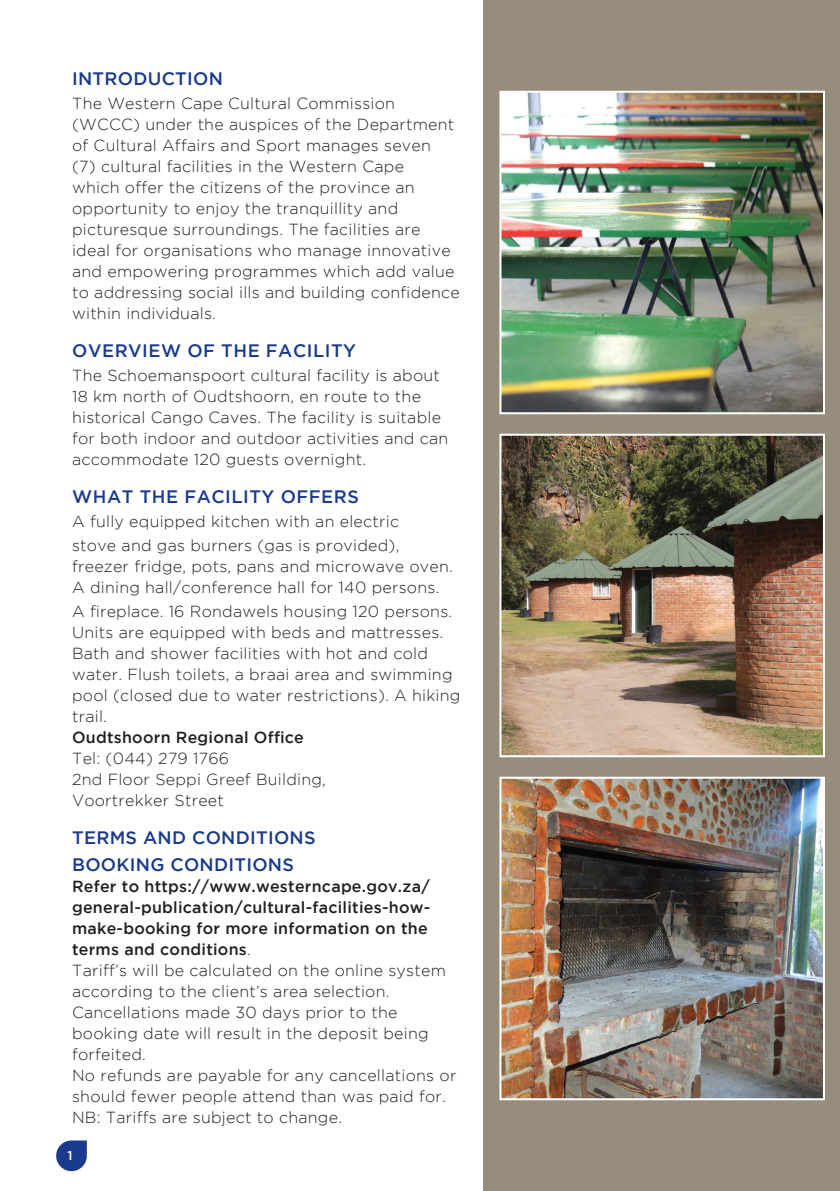
<style>
.page{position:relative;width:840px;height:1191px;background:#fff}
.page>*{position:absolute;margin:0;border:0;box-sizing:border-box;transform-origin:0 0}
.t1{font:500 18px "Gotham";letter-spacing:.03em;color:#193a8d}
.t2{font:300 16px/21px "Gotham";letter-spacing:.015em;color:#231f20}
.t3{font:500 16px "Gotham";letter-spacing:.015em;color:#231f20}
.t4{font:500 12.8px "Gotham";color:#fff}
.s1{font-weight:500}
</style>
<div class="page">
<svg style="left:56px;top:1140px;width:31px;height:31px"></svg>
<div style="left:483px;top:0;width:356px;height:1191px;background:#978d7c"></div>
<img style="left:502px;top:94px;width:319px;height:317px">
<div style="left:499px;top:91px;width:325px;height:323px;border:2px solid #fff"></div>
<img style="left:502px;top:779px;width:319px;height:318px">
<div style="left:499px;top:776px;width:325px;height:324px;border:2px solid #fff"></div>
<img style="left:502px;top:437px;width:319px;height:317px">
<div style="left:499px;top:434px;width:325px;height:323px;border:2px solid #fff"></div>
<p class="t1" style="left:72px;top:69px;width:21px">INTRO</p>
<p class="t1" style="left:133px;top:69px;width:28px">DUCT</p>
<p class="t1" style="left:187px;top:69px;width:21px">ION</p>
<p class="t2" style="left:72px;top:93px;width:389px">The Western Cape Cultural Commission (WCCC) under the auspices of the Department of Cultural Affairs and Sport manages seven<br>(7) cultural facilities in the Western Cape<br>which offer the citizens of the province an opportunity to enjoy the tranquillity and picturesque surroundings. The facilities are ideal for organisations who manage innovative and empowering programmes which add value to addressing social ills and building confidence within individuals.</p>
<p class="t1" style="left:72px;top:341px;width:283px">Overvi ew of the faci lity</p>
<p class="t2" style="left:72px;top:365px;width:377px">The Schoemanspoort cultural facility is about 18 km north of Oudtshoorn, en route to the historical Cango Caves. The facility is suitable for both indoor and outdoor activities and can accommodate 120 guests overnight.</p>
<p class="t1" style="left:72px;top:486px;width:35px">WHAT</p>
<p class="t1" style="left:140px;top:486px;width:14px">THE</p>
<p class="t1" style="left:184px;top:486px;width:14px">FAC</p>
<p class="t1" style="left:225px;top:486px;width:70px">ILITY OFFER</p>
<p class="t1" style="left:347px;top:486px;width:13px">S</p>
<p class="t2" style="left:72px;top:509px;width:328px;line-height:23.8px">A fully equipped kitchen with an electric stove and gas burners (gas is provided),</p>
<p class="t2" style="left:72px;top:555px;width:382px">freezer fridge, pots, pans and microwave oven.<br>A dining hall/conference hall for 140 persons.</p>
<p class="t2" style="left:72px;top:600px;width:389px">A fireplace. 16 Rondawels housing 120 persons.<br>U nits are equipped with beds and mattresses.<br>Bath and shower facilities with hot and cold water. Flush toilets, a braai area and swimming pool (closed due to water restrictions). A hiking trail.</p>
<p class="t3" style="left:72px;top:728px;width:233px">Oudtshoorn Regional Office</p>
<p class="t2" style="left:72px;top:747px;width:255px">Tel: (044) 279 1766<br>2nd Floor Seppi Greef Building,<br>Voortrekker Street</p>
<p class="t1" style="left:72px;top:827px;width:14px">TERM</p>
<p class="t1" style="left:125px;top:827px;width:82px">S AN D CON</p>
<p class="t1" style="left:236px;top:827px;width:81px">DITIONS</p>
<p class="t1" style="left:72px;top:854px;width:113px">BOOKING CON</p>
<p class="t1" style="left:214px;top:854px;width:81px">DITIONS</p>
<p class="t2" style="left:72px;top:875px;width:385px"><span class="s1">Refer to https://www.westerncape.gov.za/ general-publication/cultural-facilities-how&shy;make-booking for more information on the terms and conditions</span>.<br>Tariff’s will be calculated on the online system according to the client’s area selection.<br>Cancellations made 30 days prior to the booking date will result in the deposit being forfeited.<br>No refunds are payable for any cancellations or should fewer people attend than was paid for.<br>N B: Tariffs are subject to change.</p>
<p class="t4" style="left:68px;top:1148px;width:7px">1</p>
</div>
